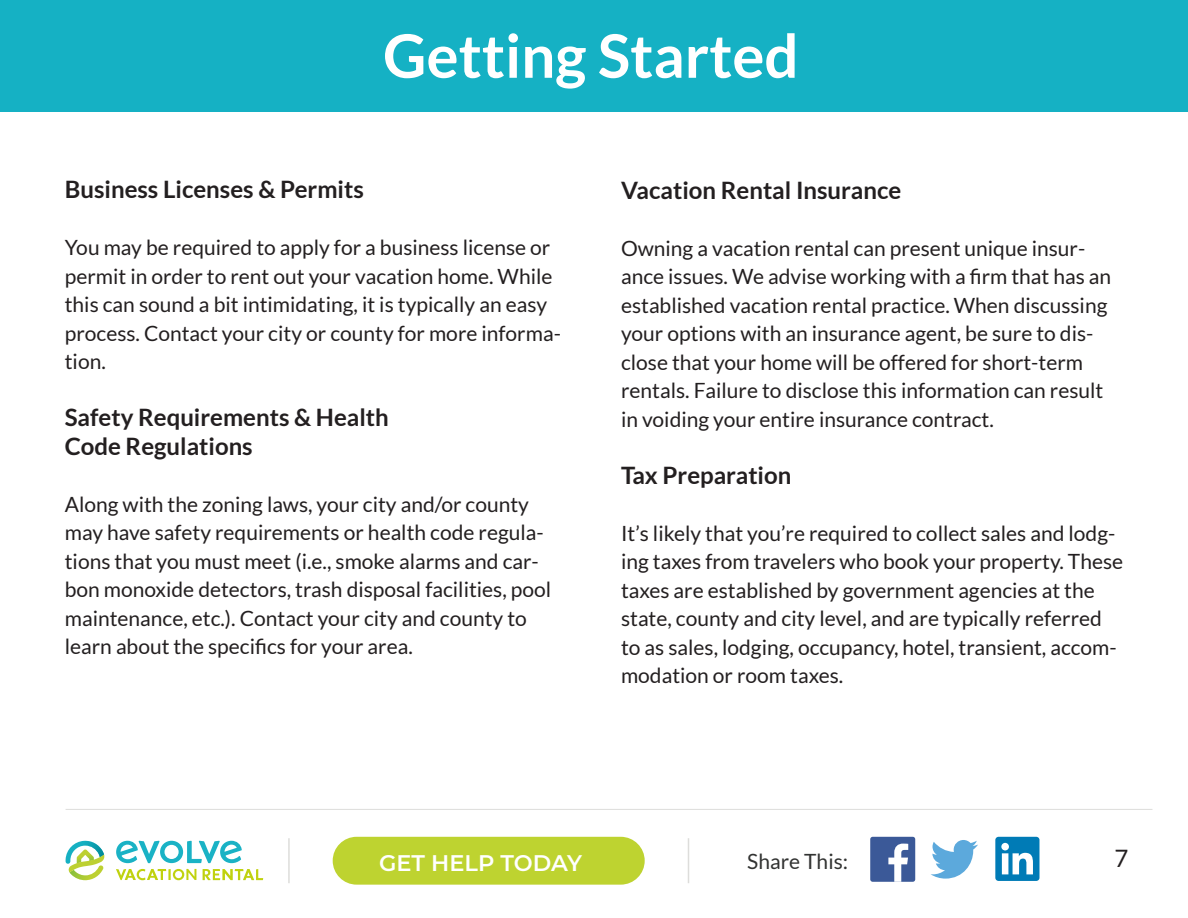
<style>
.page{position:relative;width:1188px;height:918px;background:#fff}
.page>*{position:absolute;margin:0;border:0;box-sizing:border-box;transform-origin:0 0}
.t1{font:700 60px "Lato";color:#fff}
.t2{font:700 24px "Lato";color:#231f20}
.t3{font:24px "Lato";color:#231f20}
.t4{font:600 22.5px "Montserrat";color:#fff}
.t5{font:21px/28.5px "Lato";color:#231f20}
.t6{font:21px "Lato";color:#323332}
</style>
<div class="page">
<svg style="left:116px;top:869px;width:80px;height:11px"></svg>
<svg style="left:203px;top:869px;width:60px;height:11px"></svg>
<svg style="left:116px;top:841px;width:126px;height:22px"></svg>
<svg style="left:66px;top:841px;width:39px;height:39px"></svg>
<div style="left:333px;top:837px;width:312px;height:48px;background:#bed330;border-radius:24px"></div>
<hr style="left:688px;top:838px;width:1px;height:45px;background:#dddddb">
<hr style="left:288px;top:838px;width:2px;height:45px;background:#dddddb">
<div style="left:0;top:0;width:1188px;height:112px;background:#15b1c4"></div>
<hr style="left:66px;top:809px;width:1086px;height:1px;background:#dddddb">
<div style="left:870px;top:837px;width:45px;height:45px;background:#3b5998;border-radius:2px"></div>
<svg style="left:888px;top:844px;width:20px;height:38px"></svg>
<svg style="left:931px;top:840px;width:47px;height:39px"></svg>
<div style="left:995px;top:837px;width:44px;height:44px;background:#007bb6;border-radius:3px"></div>
<svg style="left:1001px;top:843px;width:32px;height:31px"></svg>
<p class="t1" style="left:383px;top:22px;width:417px">Getting Started</p>
<p class="t2" style="left:65px;top:176px;width:301px">Business Licenses &amp; Permits</p>
<p class="t2" style="left:621px;top:176px;width:282px">Vacation Rental Insurance</p>
<p class="t5" style="left:65px;top:233px;width:498px">You may be required to apply for a business license or permit in order to rent out your vacation home. While this can sound a bit intimidating, it is typically an easy process. Contact your city or county for more informa&shy;tion.</p>
<p class="t2" style="left:65px;top:404px;width:326px">Safety Requirements &amp; Health</p>
<p class="t2" style="left:65px;top:432px;width:190px">Code Regulations</p>
<p class="t5" style="left:65px;top:490px;width:488px">Along with the zoning laws, your city and/or county may have safety requirements or health code regula&shy;tions that you must meet (i.e., smoke alarms and car&shy;bon monoxide detectors, trash disposal facilities, pool maintenance, etc.). Contact your city and county to learn about the specifics for your area.</p>
<p class="t5" style="left:621px;top:234px;width:492px">Owning a vacation rental can present unique insur&shy;ance issues. We advise working with a firm that has an established vacation rental practice. When discussing your options with an insurance agent, be sure to dis&shy;close that your home will be offered for short-term rentals. Failure to disclose this information can result in voiding your entire insurance contract.</p>
<p class="t2" style="left:621px;top:461px;width:172px">Tax Preparation</p>
<p class="t5" style="left:621px;top:519px;width:504px">It’s likely that you’re required to collect sales and lodg&shy;ing taxes from travelers who book your property. These taxes are established by government agencies at the state, county and city level, and are typically referred to as sales, lodging, occupancy, hotel, transient, accom&shy;modation or room taxes.</p>
<p class="t4" style="left:379px;top:847px;width:204px">GET HELP TODAY</p>
<p class="t6" style="left:747px;top:849px;width:102px">Share This:</p>
<p class="t3" style="left:1114px;top:845px;width:15px">7</p>
</div>
